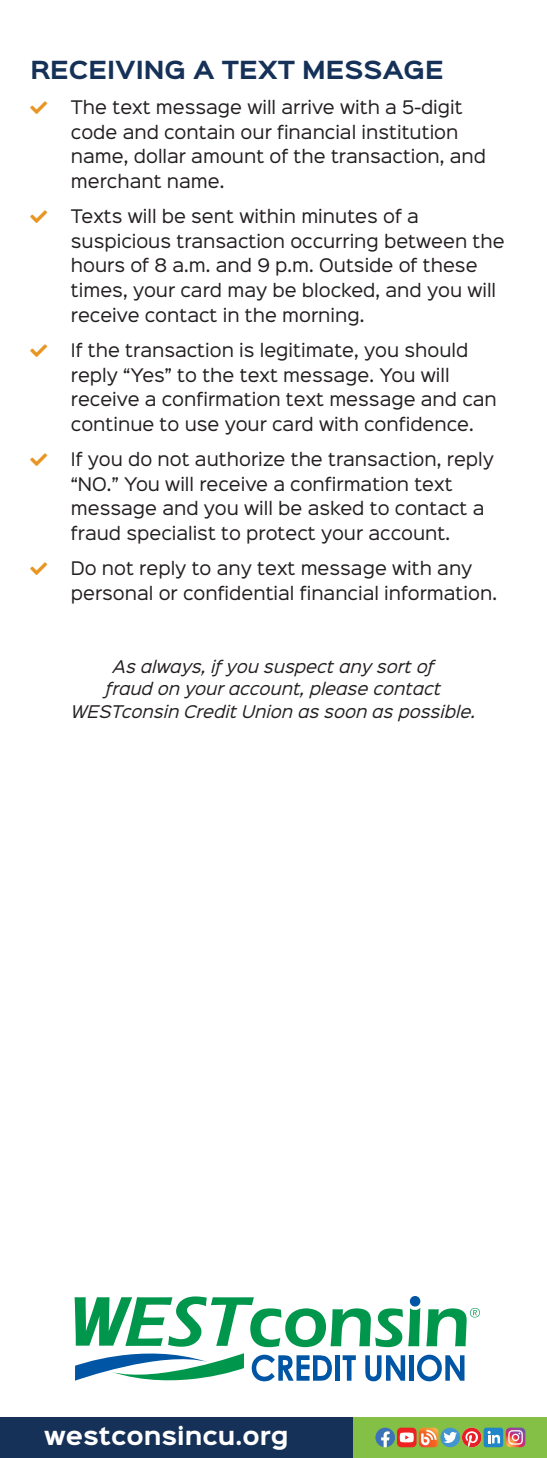
<style>
.page{position:relative;width:547px;height:1458px;background:#fff}
.page>*{position:absolute;margin:0;border:0;box-sizing:border-box;transform-origin:0 0}
.t1{font:700 22.5px "Sinkin Sans 700";color:#153158}
.t2{font:700 22.5px "Sinkin Sans 700";color:#fff}
.t3{font:16.88px/24.8px "Sinkin Sans 400";color:#231f20}
.t4{font:italic 15.75px/22.5px "Sinkin Sans 400";color:#231f20;text-align:center}
.s1{color:#e99522}
</style>
<div class="page">
<div style="left:0;top:1418px;width:353px;height:40px;background:#153158"></div>
<div style="left:353px;top:1418px;width:194px;height:40px;background:#84bf46"></div>
<svg style="left:506px;top:1428px;width:19px;height:19px"></svg>
<div style="left:483px;top:1428px;width:20px;height:19px;background:#2086c8;border-radius:3px"></div>
<svg style="left:487px;top:1431px;width:13px;height:12px"></svg>
<svg style="left:375px;top:1428px;width:106px;height:19px"></svg>
<svg style="left:75px;top:1296px;width:405px;height:85px"></svg>
<h1 class="t1" style="left:30px;top:58px;width:415px">RECEIVING A TEXT MESSAGE</h1>
<p class="t3" style="left:71px;top:93px;width:416px;text-indent:-40px"><span class="s1">●</span> The text message will arrive with a 5-digit code and contain our financial institution name, dollar amount of the transaction, and merchant name.</p>
<p class="t3" style="left:71px;top:202px;width:435px;text-indent:-40px"><span class="s1">●</span> Texts will be sent within minutes of a suspicious transaction occurring between the hours of 8 a.m. and 9 p.m. Outside of these times, your card may be blocked, and you will receive contact in the morning.</p>
<p class="t3" style="left:71px;top:336px;width:427px;text-indent:-40px"><span class="s1">●</span> If the transaction is legitimate, you should reply “Yes” to the text message. You will receive a confirmation text message and can continue to use your card with confidence.</p>
<p class="t3" style="left:71px;top:445px;width:424px;text-indent:-40px"><span class="s1">●</span> If you do not authorize the transaction, reply “NO.” You will receive a confirmation text message and you will be asked to contact a fraud specialist to protect your account.</p>
<p class="t3" style="left:71px;top:554px;width:427px;text-indent:-40px"><span class="s1">●</span> Do not reply to any text message with any personal or confidential financial information.</p>
<p class="t4" style="left:71px;top:654px;width:406px">As always, if you suspect any sort of<br>fraud on your account, please contact<br>WESTconsin Credit Union as soon as possible.</p>
<h1 class="t2" style="left:44px;top:1424px;width:246px">westconsincu.org</h1>
</div>
